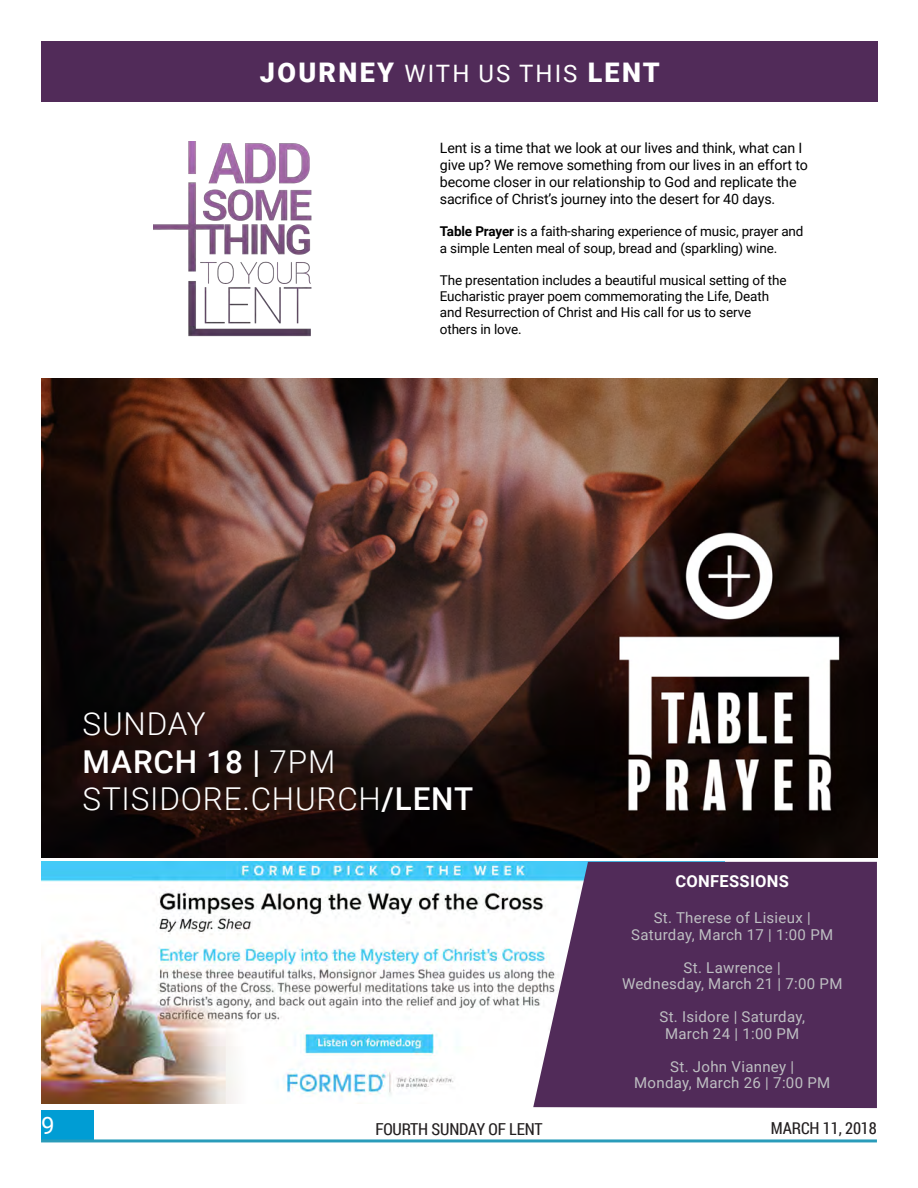
<style>
.page{position:relative;width:918px;height:1188px;background:#fff}
.page>*{position:absolute;margin:0;border:0;box-sizing:border-box;transform-origin:0 0}
.t1{font:300 31.5px "Roboto";letter-spacing:.025em;color:#fff}
.t2{font:500 31.5px "Roboto";letter-spacing:.025em;color:#fff}
.t3{font:900 27px "Roboto";letter-spacing:.085em;color:#fff}
.t4{font:24px "Roboto";color:#fff}
.t5{font:16.5px "Roboto Condensed";letter-spacing:-.01em;color:#231f20}
.t6{font:700 16.5px "Roboto";letter-spacing:.02em;color:#fff}
.t7{font:15px/16.5px "Roboto";letter-spacing:.02em;color:#bebfc2;text-align:center}
.t8{font:14.25px/17.1px "Roboto";letter-spacing:-.01em;color:#000}
.t9{font:13.5px/16.2px "Roboto";letter-spacing:-.01em;color:#000}
.s1{font-weight:400;font-size:24px}
.s2{font-weight:700}
.s3{font-weight:300}
.s4{font-weight:500}
</style>
<div class="page">
<div style="left:41px;top:1111px;width:52px;height:29px;background:#009dd4"></div>
<hr style="left:41px;top:1139px;width:836px;height:3px;background:#2a9cba">
<div style="left:41px;top:41px;width:837px;height:61px;background:#512b59"></div>
<img style="left:153px;top:141px;width:159px;height:196px">
<img style="left:41px;top:862px;width:492px;height:242px">
<svg style="left:533px;top:862px;width:344px;height:246px;background:#5c3b66"></svg>
<img style="left:41px;top:378px;width:836px;height:480px">
<p class="t3" style="left:260px;top:53px;width:401px">JOURNEY <span class="s1">WITH US THIS</span> LENT</p>
<p class="t8" style="left:440px;top:139px;width:370px">Lent is a time that we look at our lives and think, what can I give up? We remove something from our lives in an effort to become closer in our relationship to God and replicate the sacrifice of Christ’s journey into the desert for 40 days.</p>
<p class="t9" style="left:440px;top:223px;width:365px"><span class="s2">Table Prayer</span> is a faith-sharing experience of music, prayer and a simple Lenten meal of soup, bread and (sparkling) wine.</p>
<p class="t9" style="left:440px;top:272px;width:348px">The presentation includes a beautiful musical setting of the Eucharistic prayer poem commemorating the Life, Death and Resurrection of Christ and His call for us to serve others in love.</p>
<p class="t1" style="left:83px;top:702px;width:125px">SUNDAY</p>
<p class="t2" style="left:83px;top:739px;width:254px">MARCH 18 | <span class="s3">7PM</span></p>
<p class="t1" style="left:83px;top:777px;width:392px">STISIDORE.CHURCH<span class="s4">/LENT</span></p>
<p class="t6" style="left:675px;top:870px;width:115px">CONFESSIONS</p>
<p class="t7" style="left:631px;top:909px;width:203px">St. Therese of Lisieux |<br>Saturday, March 17 | 1:00 PM</p>
<p class="t7" style="left:622px;top:959px;width:222px">St. Lawrence |<br>Wednesday, March 21 | 7:00 PM</p>
<p class="t7" style="left:660px;top:1008px;width:147px">St. Isidore | Saturday,<br>March 24 | 1:00 PM</p>
<p class="t7" style="left:634px;top:1058px;width:198px">St. John Vianney |<br>Monday, March 26 | 7:00 PM</p>
<h3 class="t4" style="left:41px;top:1109px;width:15px">9</h3>
<p class="t5" style="left:375px;top:1117px;width:169px">FOURTH SUNDAY OF LENT</p>
<p class="t5" style="left:771px;top:1117px;width:107px">MARCH 11, 2018</p>
</div>
